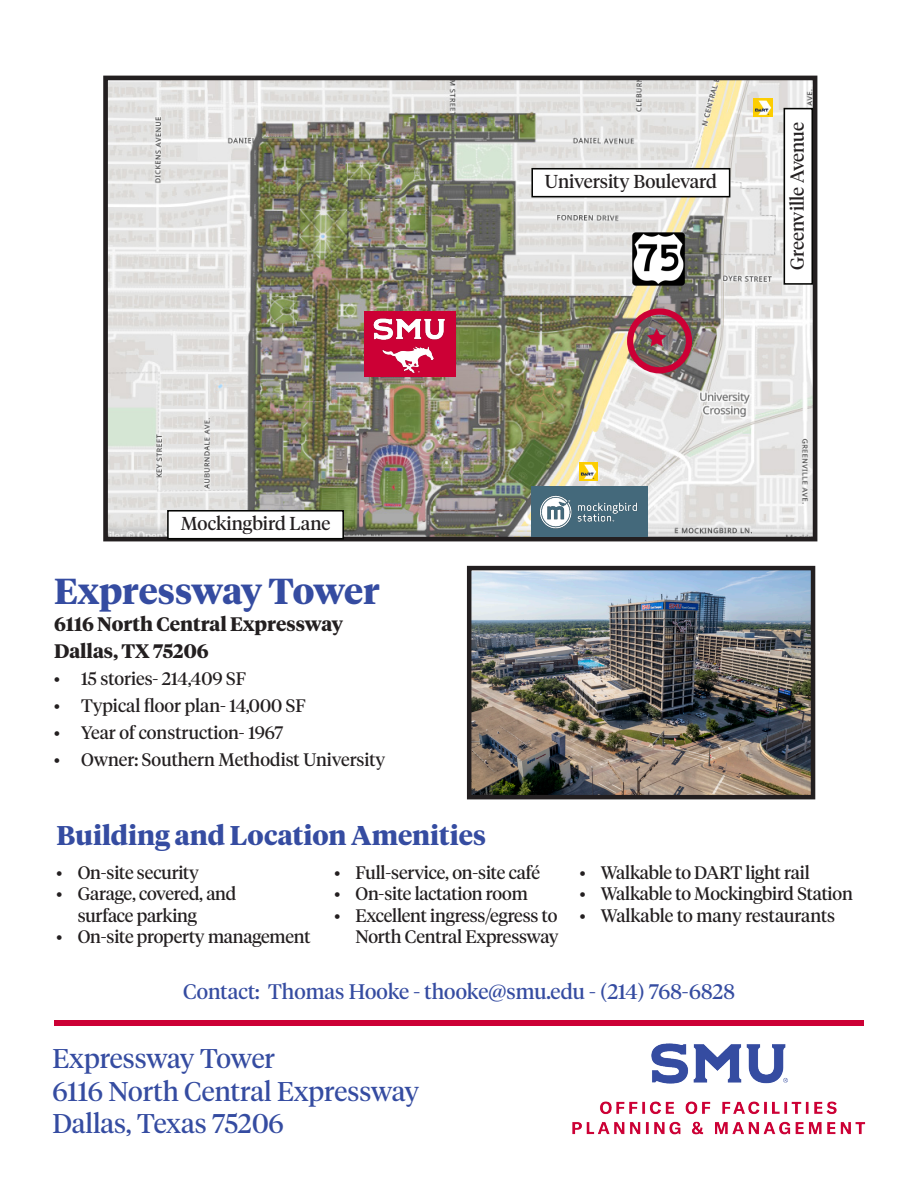
<style>
.page{position:relative;width:918px;height:1188px;background:#fff}
.page>*{position:absolute;margin:0;border:0;box-sizing:border-box;transform-origin:0 0}
.t1{font:700 36px "Tiempos Headline";letter-spacing:-.015em;color:#354ca1}
.t2{font:27px "Tiempos Headline";color:#354ca1}
.t3{font:700 27px "Tiempos Headline";color:#354ca1}
.t4{font:21px "Tiempos Headline";color:#354ca1}
.t5{font:700 19.5px/27px "Tiempos Headline";color:#231f20}
.t6{font:18.6px "Tiempos Headline";color:#231f20}
.t7{font:18px/21.6px "Tiempos Headline";letter-spacing:-.01em;color:#231f20}
</style>
<div class="page">
<img style="left:572px;top:1043px;width:294px;height:92px">
<div style="left:54px;top:1020px;width:810px;height:6px;background:#cc0035"></div>
<img style="left:109px;top:82px;width:702px;height:453px">
<div style="left:103px;top:76px;width:714px;height:465px;border:5px solid #231f20"></div>
<div style="left:167px;top:510px;width:177px;height:29px;background:#fff;border:2px solid #040503"></div>
<div style="left:784px;top:108px;width:29px;height:177px;background:#fff;border:2px solid #040503"></div>
<div style="left:531px;top:168px;width:199px;height:29px;background:#fff;border:2px solid #040503"></div>
<div style="left:531px;top:487px;width:117px;height:50px;background:#44697b"></div>
<img style="left:540px;top:495px;width:97px;height:34px">
<img style="left:364px;top:308px;width:92px;height:74px">
<img style="left:754px;top:98px;width:19px;height:19px">
<img style="left:645px;top:326px;width:23px;height:24px">
<div style="left:627px;top:308px;width:65px;height:65px;border:6px solid #cc0035;border-radius:50%"></div>
<img style="left:579px;top:462px;width:19px;height:19px">
<img style="left:627px;top:228px;width:61px;height:60px">
<img style="left:472px;top:571px;width:338px;height:223px">
<div style="left:467px;top:566px;width:348px;height:233px;border:4px solid #231f20"></div>
<p class="t6" style="left:545px;top:169px;width:174px">University Boulevard</p>
<p class="t6" style="left:785px;top:270px;width:150px;rotate:-90deg">Greenville Avenue</p>
<p class="t6" style="left:181px;top:511px;width:151px">Mockingbird Lane</p>
<p class="t1" style="left:54px;top:567px;width:327px">Expressway Tower</p>
<p class="t5" style="left:54px;top:610px;width:291px">6116 North Central Expressway<br>Dallas, TX 75206</p>
<p class="t7" style="left:54px;top:667px;width:194px">• 15 stories- 214,409 SF</p>
<p class="t7" style="left:54px;top:694px;width:253px">• Typical floor plan- 14,000 SF</p>
<p class="t7" style="left:54px;top:721px;width:231px">• Year of construction- 1967</p>
<p class="t7" style="left:54px;top:748px;width:333px">• Owner: Southern Methodist University</p>
<p class="t3" style="left:57px;top:816px;width:431px">Building and Location Amenities</p>
<p class="t7" style="left:57px;top:861px;width:144px">• On-site security</p>
<p class="t7" style="left:78px;top:882px;width:160px;text-indent:-21px">• Garage, covered, and surface parking</p>
<p class="t7" style="left:57px;top:925px;width:255px">• On-site property management</p>
<p class="t7" style="left:334px;top:861px;width:207px">• Full-service, on-site café</p>
<p class="t7" style="left:334px;top:882px;width:195px">• On-site lactation room</p>
<p class="t7" style="left:334px;top:904px;width:225px;text-align:right">• Excellent ingress/egress to<br>North Central Expressway</p>
<p class="t7" style="left:580px;top:861px;width:231px">• Walkable to DART light rail</p>
<p class="t7" style="left:580px;top:882px;width:274px">• Walkable to Mockingbird Station</p>
<p class="t7" style="left:580px;top:904px;width:257px">• Walkable to many restaurants</p>
<p class="t4" style="left:183px;top:978px;width:553px">Contact: Thomas Hooke - thooke@smu.edu - (214) 768-6828</p>
<p class="t2" style="left:52px;top:1040px;width:224px">Expressway Tower</p>
<p class="t2" style="left:52px;top:1073px;width:368px">6116 North Central Expressway</p>
<p class="t2" style="left:52px;top:1105px;width:233px">Dallas, Texas 75206</p>
</div>
